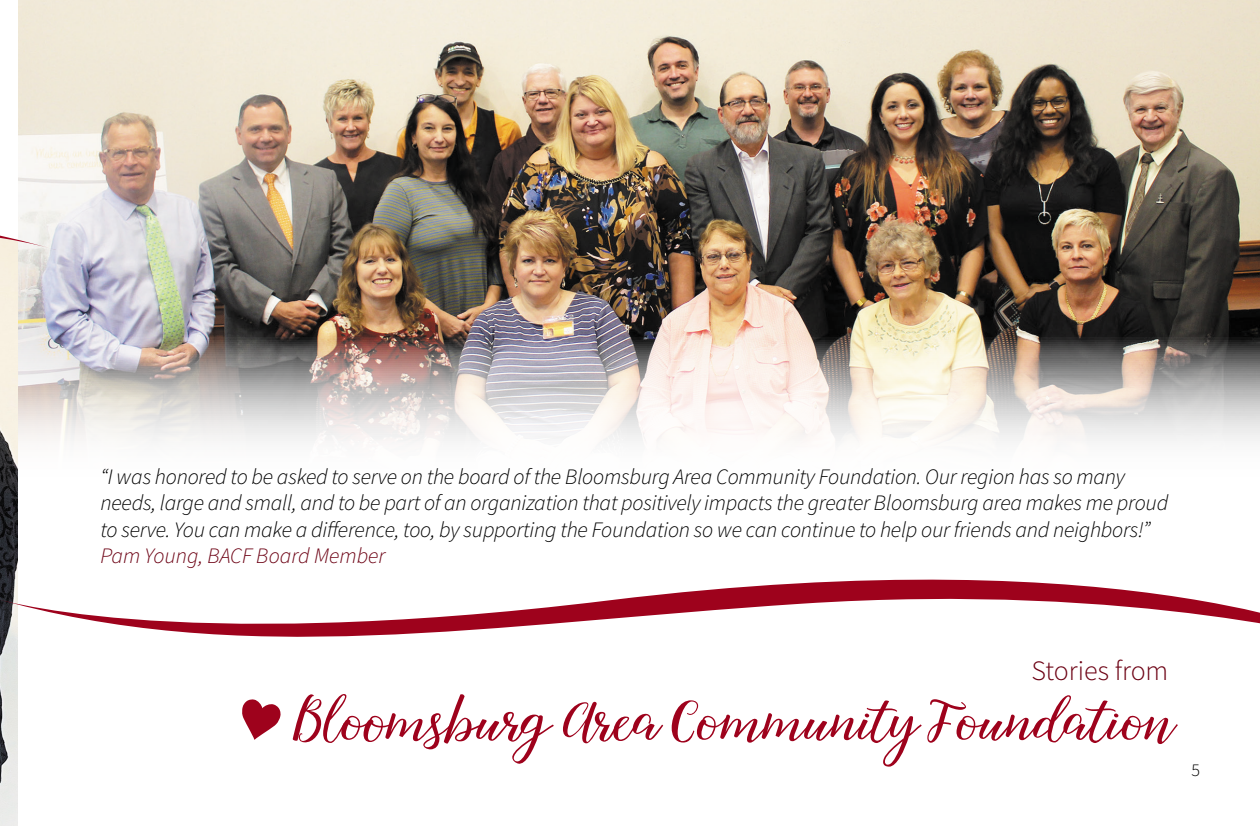
<style>
.page{position:relative;width:1260px;height:828px;background:#fff}
.page>*{position:absolute;margin:0;border:0;box-sizing:border-box;transform-origin:0 0}
.t1{font:56px "Nightcall Upright";letter-spacing:-.01em;color:#9e021c}
.t2{font:300 28px "Source Sans Pro";color:#6c0013}
.t3{font:italic 300 22px/26.4px "Source Sans Pro";letter-spacing:-.01em;color:#000}
.t4{font:italic 300 22px "Source Sans Pro";color:#6c0013}
.t5{font:300 18px "Source Sans Pro";color:#000}
</style>
<div class="page">
<img style="left:18px;top:0;width:1242px;height:441px">
<img style="left:0;top:312px;width:18px;height:514px">
<svg style="left:0;top:177px;width:56px;height:135px"></svg>
<svg style="left:242px;top:699px;width:39px;height:41px"></svg>
<svg style="left:0;top:536px;width:1260px;height:134px"></svg>
<p class="t3" style="left:100px;top:464px;width:1070px">“I was honored to be asked to serve on the board of the Bloomsburg Area Community Foundation. Our region has so many needs, large and small, and to be part of an organization that positively impacts the greater Bloomsburg area makes me proud to serve. You can make a difference, too, by supporting the Foundation so we can continue to help our friends and neighbors!”</p>
<p class="t4" style="left:100px;top:542px;width:287px">Pam Young, BACF Board Member</p>
<p class="t2" style="left:1032px;top:654px;width:138px">Stories from</p>
<p class="t1" style="left:293px;top:688px;width:888px">Bloomsburg Area Community Foundation</p>
<p class="t5" style="left:1191px;top:759px;width:10px">5</p>
</div>
